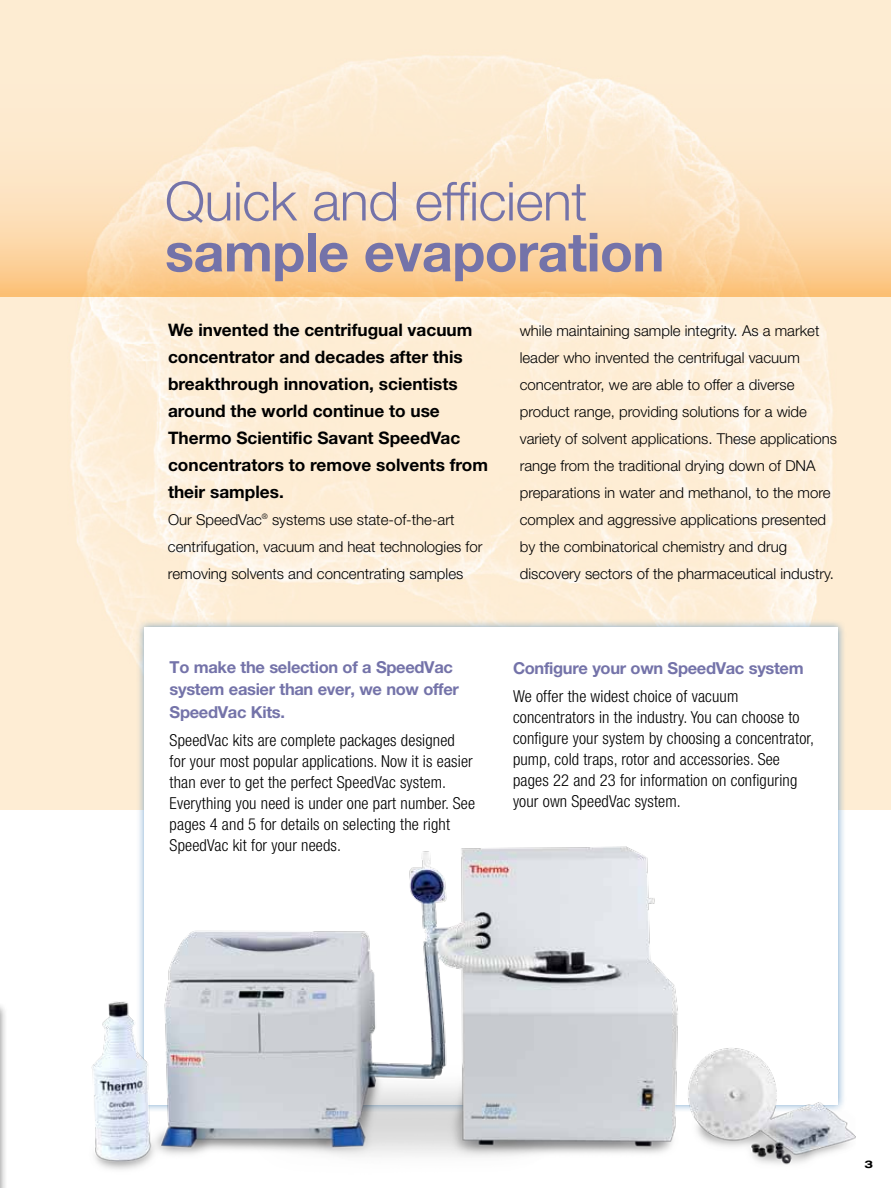
<style>
.page{position:relative;width:891px;height:1188px;background:#fff}
.page>*{position:absolute;margin:0;border:0;box-sizing:border-box;transform-origin:0 0}
.t1{font:300 54px "Helvetica Neue";letter-spacing:-.01em;color:#7473a9}
.t2{font:700 54px "Helvetica Neue";letter-spacing:-.01em;color:#7473a9}
.t3{font:700 17.25px/27px "Helvetica Neue";color:#000}
.t4{font:300 condensed 16.5px/21px "Helvetica Neue";letter-spacing:.01em;color:#000}
.t5{font:700 16.5px/22.5px "Helvetica Neue";letter-spacing:-.02em;color:#7473a9}
.t6{font:300 15px/27px "Helvetica Neue";color:#000}
.t7{font:700 expanded 10.5px "Helvetica Neue";color:#000}
</style>
<div class="page">
<img style="left:0;top:297px;width:891px;height:513px">
<svg style="left:0;top:0;width:891px;height:297px;background:#fce3c2"></svg>
<div style="left:136px;top:620px;width:710px;height:493px;background:#4f8abe;opacity:.75"></div>
<div style="left:144px;top:628px;width:694px;height:477px;background:#fff"></div>
<div style="left:0;top:1001px;width:8px;height:187px;background:#000;opacity:.48"></div>
<img style="left:91px;top:818px;width:765px;height:352px">
<h1 class="t1" style="left:165px;top:168px;width:424px">Quick and efficient</h1>
<h1 class="t2" style="left:165px;top:219px;width:501px">sample evaporation</h1>
<p class="t3" style="left:168px;top:316px;width:322px">We invented the centrifugual vacuum concentrator and decades after this breakthrough innovation, scientists around the world continue to use Thermo Scientific Savant SpeedVac concentrators to remove solvents from their samples.</p>
<p class="t6" style="left:168px;top:506px;width:316px">Our SpeedVac<sup>®</sup> systems use state-of-the-art centrifugation, vacuum and heat technologies for removing solvents and concentrating samples</p>
<p class="t6" style="left:520px;top:317px;width:319px">while maintaining sample integrity. As a market leader who invented the centrifugal vacuum concentrator, we are able to offer a diverse product range, providing solutions for a wide variety of solvent applications. These applications range from the traditional drying down of DNA preparations in water and methanol, to the more complex and aggressive applications presented by the combinatorical chemistry and drug discovery sectors of the pharmaceutical industry.</p>
<p class="t5" style="left:170px;top:655px;width:291px">To make the selection of a SpeedVac system easier than ever, we now offer<br>SpeedVac Kits.</p>
<p class="t4" style="left:170px;top:729px;width:307px">SpeedVac kits are complete packages designed<br>for your most popular applications. Now it is easier than ever to get the perfect SpeedVac system.<br>Everything you need is under one part number. See pages 4 and 5 for details on selecting the right SpeedVac kit for your needs.</p>
<p class="t5" style="left:513px;top:657px;width:292px">Configure your own SpeedVac system</p>
<p class="t4" style="left:513px;top:685px;width:303px">We offer the widest choice of vacuum concentrators in the industry. You can choose to configure your system by choosing a concentrator, pump, cold traps, rotor and accessories. See pages 22 and 23 for information on configuring your own SpeedVac system.</p>
<p class="t7" style="left:864px;top:1157px;width:10px">3</p>
</div>
